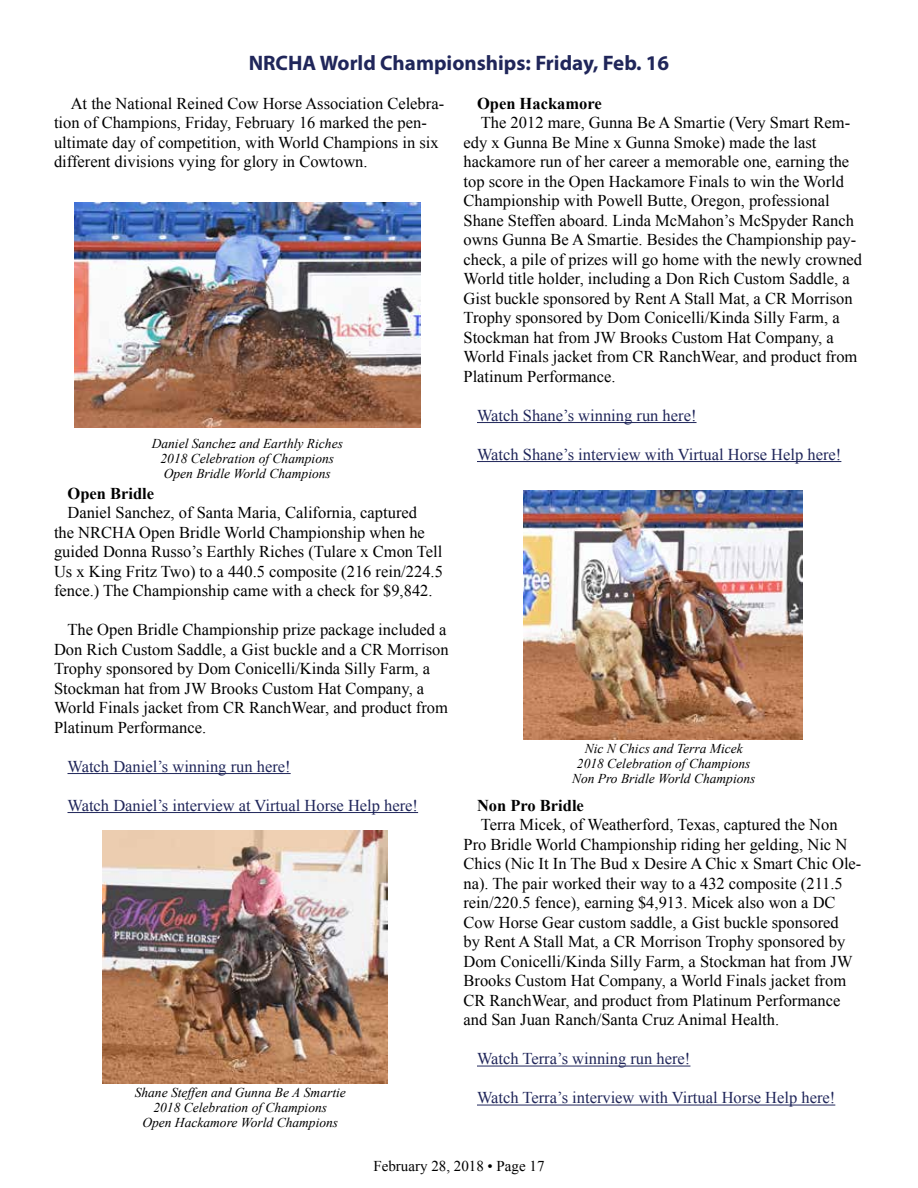
<style>
.page{position:relative;width:918px;height:1188px;background:#fff}
.page>*{position:absolute;margin:0;border:0;box-sizing:border-box;transform-origin:0 0}
.t1{font:700 21px "Myriad Pro";color:#20265a}
.t2{font:16.5px/19.5px "Times New Roman";color:#000}
.t3{font:16.5px "Times New Roman";color:#20265a}
.t4{font:700 16.5px "Times New Roman";color:#000}
.t5{font:15px "Times New Roman";color:#000}
.t6{font:italic 13.5px/15px "Times New Roman";color:#000;text-align:center}
</style>
<div class="page">
<hr style="left:68px;top:773px;width:223px;height:1px;background:#20265a">
<hr style="left:68px;top:812px;width:350px;height:1px;background:#20265a">
<hr style="left:477px;top:422px;width:220px;height:1px;background:#20265a">
<hr style="left:477px;top:461px;width:364px;height:1px;background:#20265a">
<hr style="left:477px;top:1066px;width:213px;height:1px;background:#20265a">
<hr style="left:477px;top:1105px;width:358px;height:1px;background:#20265a">
<img style="left:75px;top:202px;width:345px;height:226px">
<img style="left:102px;top:831px;width:285px;height:253px">
<img style="left:524px;top:491px;width:278px;height:249px">
<p class="t1" style="left:249px;top:49px;width:422px">NRCHA World Championships: Friday, Feb. 16</p>
<p class="t2" style="left:54px;top:93px;width:392px;text-indent:17px">At the National Reined Cow Horse Association Celebra&shy;tion of Champions, Friday, February 16 marked the pen&shy;ultimate day of competition, with World Champions in six different divisions vying for glory in Cowtown.</p>
<p class="t4" style="left:477px;top:92px;width:126px">Open Hackamore</p>
<p class="t2" style="left:464px;top:113px;width:400px;text-indent:17px">The 2012 mare, Gunna Be A Smartie (Very Smart Rem&shy;edy x Gunna Be Mine x Gunna Smoke) made the last hackamore run of her career a memorable one, earning the top score in the Open Hackamore Finals to win the World Championship with Powell Butte, Oregon, professional Shane Steffen aboard. Linda McMahon’s McSpyder Ranch owns Gunna Be A Smartie. Besides the Championship pay&shy;check, a pile of prizes will go home with the newly crowned World title holder, including a Don Rich Custom Saddle, a Gist buckle sponsored by Rent A Stall Mat, a CR Morrison Trophy sponsored by Dom Conicelli/Kinda Silly Farm, a Stockman hat from JW Brooks Custom Hat Company, a World Finals jacket from CR RanchWear, and product from Platinum Performance.</p>
<p class="t3" style="left:477px;top:404px;width:221px">Watch Shane’s winning run here!</p>
<p class="t3" style="left:477px;top:443px;width:366px">Watch Shane’s interview with Virtual Horse Help here!</p>
<p class="t6" style="left:152px;top:436px;width:193px">Daniel Sanchez and Earthly Riches<br>2018 Celebration of Champions<br>Open Bridle World Champions</p>
<p class="t4" style="left:68px;top:482px;width:88px">Open Bridle</p>
<p class="t2" style="left:54px;top:503px;width:391px;text-indent:13px">Daniel Sanchez, of Santa Maria, California, captured<br>the NRCHA Open Bridle World Championship when he guided Donna Russo’s Earthly Riches (Tulare x Cmon Tell Us x King Fritz Two) to a 440.5 composite (216 rein/224.5 fence.) The Championship came with a check for $9,842.</p>
<p class="t2" style="left:54px;top:620px;width:396px;text-indent:13px">The Open Bridle Championship prize package included a Don Rich Custom Saddle, a Gist buckle and a CR Morrison Trophy sponsored by Dom Conicelli/Kinda Silly Farm, a Stockman hat from JW Brooks Custom Hat Company, a World Finals jacket from CR RanchWear, and product from Platinum Performance.</p>
<p class="t3" style="left:68px;top:755px;width:225px">Watch Daniel’s winning run here!</p>
<p class="t3" style="left:68px;top:794px;width:352px">Watch Daniel’s interview at Virtual Horse Help here!</p>
<p class="t6" style="left:135px;top:1084px;width:213px">Shane Steffen and Gunna Be A Smartie<br>2018 Celebration of Champions<br>Open Hackamore World Champions</p>
<p class="t6" style="left:572px;top:741px;width:185px">Nic N Chics and Terra Micek<br>2018 Celebration of Champions<br>Non Pro Bridle World Champions</p>
<p class="t4" style="left:477px;top:794px;width:108px">Non Pro Bridle</p>
<p class="t2" style="left:464px;top:815px;width:399px;text-indent:17px">Terra Micek, of Weatherford, Texas, captured the Non Pro Bridle World Championship riding her gelding, Nic N Chics (Nic It In The Bud x Desire A Chic x Smart Chic Ole&shy;na). The pair worked their way to a 432 composite (211.5 rein/220.5 fence), earning $4,913. Micek also won a DC Cow Horse Gear custom saddle, a Gist buckle sponsored<br>by Rent A Stall Mat, a CR Morrison Trophy sponsored by Dom Conicelli/Kinda Silly Farm, a Stockman hat from JW Brooks Custom Hat Company, a World Finals jacket from CR RanchWear, and product from Platinum Performance and San Juan Ranch/Santa Cruz Animal Health.</p>
<p class="t3" style="left:477px;top:1048px;width:215px">Watch Terra’s winning run here!</p>
<p class="t3" style="left:477px;top:1087px;width:360px">Watch Terra’s interview with Virtual Horse Help here!</p>
<p class="t5" style="left:373px;top:1156px;width:173px">February 28, 2018 • Page 17</p>
</div>
